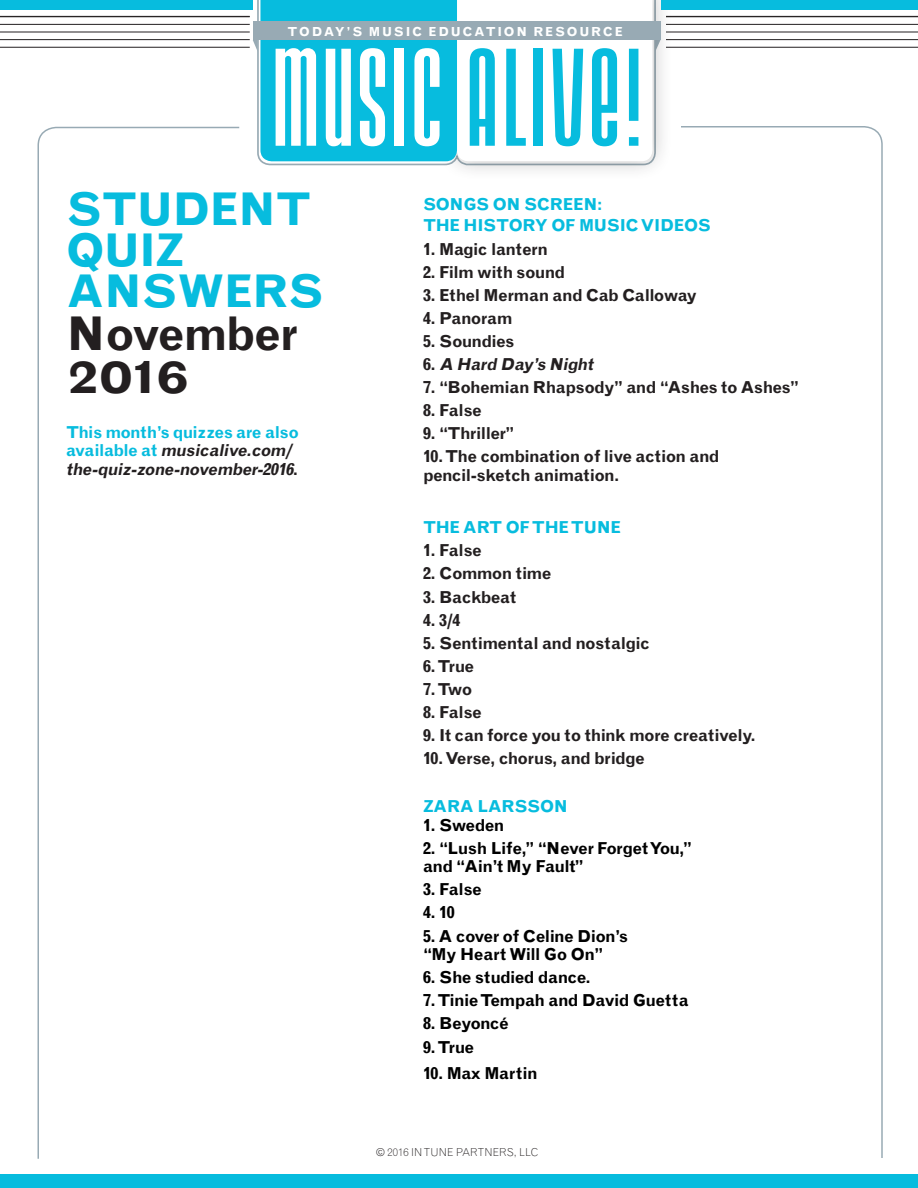
<style>
.page{position:relative;width:918px;height:1188px;background:#fff}
.page>*{position:absolute;margin:0;border:0;box-sizing:border-box;transform-origin:0 0}
.t1{font:700 46.5px/43.2px "Grotesque MT Std";letter-spacing:-.04em;color:#231f20}
.t2{font:700 45.15px/41.1px "Grotesque MT Std";letter-spacing:-.02em;color:#07bcde}
.Q{font:700 16.5px/18.6px "Grotesque MT Std";letter-spacing:-.035em;color:#231f20}
.Q-2{font:700 16.5px/18.6px "Grotesque MT Std";letter-spacing:-.035em;color:#000}
.Q-3{font:italic 700 16.5px/18.6px "Grotesque MT Std";color:#231f20}
.Q-4{font:700 16.5px/21.6px "Grotesque MT Std";letter-spacing:-.02em;color:#07bcde}
.Q-5{font:700 16.5px "Grotesque MT Std";letter-spacing:-.055em;color:#000}
.MA_Cover_Subhead{font:700 12.45px "Grotesque MT Std";letter-spacing:.145em;color:#fff}
.t3{font:300 10.95px "Grotesque MT Std";color:#231f20}
.s1{font-stretch:expanded}
.s2{font-style:normal;color:#07bcde}
.s3{font-style:normal}
</style>
<div class="page">
<hr style="left:0;top:16px;width:250px;height:1px;background:#231f20">
<hr style="left:666px;top:16px;width:252px;height:1px;background:#231f20">
<hr style="left:0;top:24px;width:250px;height:1px;background:#231f20">
<hr style="left:666px;top:24px;width:252px;height:1px;background:#231f20">
<hr style="left:0;top:32px;width:250px;height:1px;background:#231f20">
<hr style="left:666px;top:32px;width:252px;height:1px;background:#231f20">
<hr style="left:0;top:39px;width:250px;height:1px;background:#231f20">
<hr style="left:666px;top:39px;width:252px;height:1px;background:#231f20">
<hr style="left:0;top:47px;width:250px;height:1px;background:#231f20">
<hr style="left:666px;top:47px;width:252px;height:1px;background:#231f20">
<div style="left:0;top:0;width:253px;height:10px;background:#07bcde"></div>
<div style="left:437px;top:0;width:236px;height:182px;background:#231f20;opacity:.3"></div>
<div style="left:0;top:1174px;width:918px;height:14px;background:#07bcde"></div>
<svg style="left:681px;top:126px;width:202px;height:1032px"></svg>
<div style="left:661px;top:0;width:257px;height:10px;background:#07bcde"></div>
<svg style="left:37px;top:126px;width:203px;height:1033px"></svg>
<svg style="left:253px;top:0;width:408px;height:161px"></svg>
<div style="left:253px;top:21px;width:408px;height:19px;background:#98aab4"></div>
<p class="MA_Cover_Subhead" style="left:288px;top:24px;width:337px">TODAY’S MUSIC EDUCATION RESOURCE</p>
<p class="t2" style="left:66px;top:188px;width:259px">STUDENT<br>QUIZ<br>ANSWERS</p>
<p class="t1" style="left:66px;top:312px;width:233px">November<br><span class="s1">2016</span></p>
<p class="Q-3" style="left:66px;top:423px;width:235px"><span class="s2">This month’s quizzes are also ava i l a b l e at</span> musicalive.com/ the-quiz-zone-november-2016<span class="s3">.</span></p>
<p class="Q-4" style="left:423px;top:193px;width:290px">SONGS ON SCREEN:<br>THE HISTORY OF MUSIC VIDEOS</p>
<p class="Q" style="left:423px;top:240px;width:127px">1. Magic lantern</p>
<p class="Q" style="left:423px;top:263px;width:144px">2. Film with sound</p>
<p class="Q" style="left:423px;top:286px;width:276px">3. Ethel Merman and Cab Calloway</p>
<p class="Q" style="left:423px;top:309px;width:91px">4. Panoram</p>
<p class="Q" style="left:423px;top:332px;width:93px">5. Soundies</p>
<p class="Q-3" style="left:423px;top:355px;width:175px"><span class="s3">6 .</span> A Hard Day’s Night</p>
<p class="Q" style="left:423px;top:378px;width:378px">7. “Bohemian Rhapsody” and “Ashes to Ashes”</p>
<p class="Q" style="left:423px;top:401px;width:61px">8. False</p>
<p class="Q" style="left:423px;top:424px;width:93px">9. “Thriller”</p>
<p class="Q" style="left:423px;top:448px;width:298px">10. The combination of live action and pencil-sketch animation.</p>
<p class="Q-4" style="left:423px;top:517px;width:200px">THE ART OF THE TUNE</p>
<p class="Q" style="left:423px;top:541px;width:61px">1. False</p>
<p class="Q" style="left:423px;top:565px;width:130px">2. Common time</p>
<p class="Q" style="left:423px;top:588px;width:95px">3. Backbeat</p>
<p class="Q" style="left:423px;top:611px;width:39px">4. 3/4</p>
<p class="Q" style="left:423px;top:634px;width:228px">5. Sentimental and nostalgic</p>
<p class="Q" style="left:423px;top:657px;width:53px">6. True</p>
<p class="Q" style="left:423px;top:680px;width:51px">7. Two</p>
<p class="Q" style="left:423px;top:703px;width:61px">8. False</p>
<p class="Q" style="left:423px;top:726px;width:334px">9. It can force you to think more creatively.</p>
<p class="Q" style="left:423px;top:749px;width:223px">10. Verse, chorus, and bridge</p>
<p class="Q-4" style="left:423px;top:796px;width:147px">ZARA LARSSON</p>
<p class="Q-2" style="left:423px;top:816px;width:83px">1. Sweden</p>
<p class="Q-2" style="left:423px;top:839px;width:271px">2. “Lush Life,” “Never Forget You,” and “Ain’t My Fault”</p>
<p class="Q-2" style="left:423px;top:880px;width:61px">3. False</p>
<p class="Q-2" style="left:423px;top:904px;width:33px">4. 10</p>
<p class="Q-2" style="left:423px;top:927px;width:207px">5. A cover of Celine Dion’s “My Heart Will Go On”</p>
<p class="Q-2" style="left:423px;top:968px;width:169px">6. She studied dance.</p>
<p class="Q-2" style="left:423px;top:991px;width:267px">7. Tinie Tempah and David Guetta</p>
<p class="Q-5" style="left:423px;top:1014px;width:87px">8. Beyoncé</p>
<p class="Q-2" style="left:423px;top:1038px;width:53px">9. True</p>
<p class="Q-2" style="left:423px;top:1064px;width:116px">10. Max Martin</p>
<p class="t3" style="left:376px;top:1146px;width:164px">© 2016 IN TUNE PARTNERS, LLC</p>
</div>
